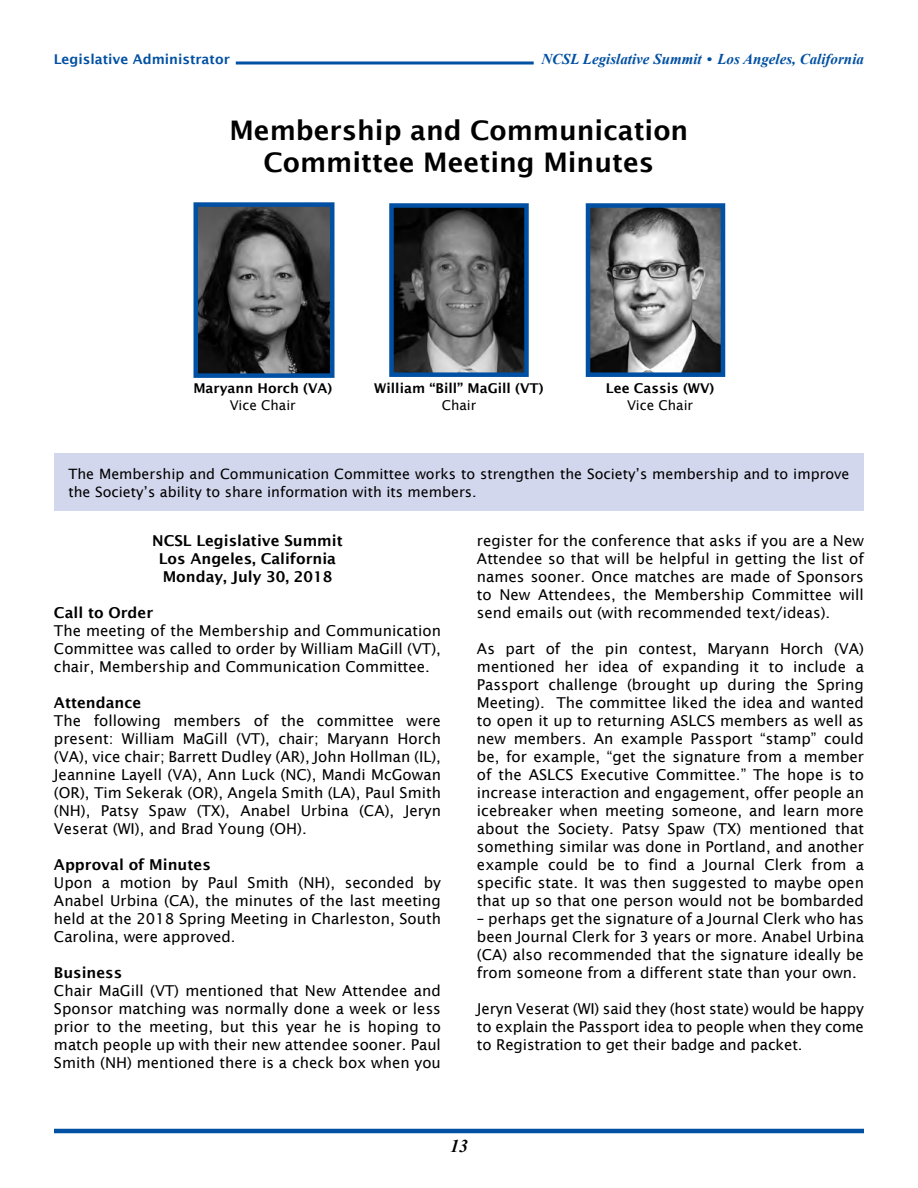
<style>
.page{position:relative;width:918px;height:1188px;background:#fff}
.page>*{position:absolute;margin:0;border:0;box-sizing:border-box;transform-origin:0 0}
.t1{font:600 27px/32.4px "Lucida Sans";color:#000;text-align:center}
.t2{font:italic 700 18px "Times New Roman";color:#000}
.t3{font:15px/18px "Lucida Sans";color:#000;text-align:justify}
.t4{font:600 15px/18px "Lucida Sans";color:#000;text-align:center}
.t5{font:italic 700 15px "Times New Roman";color:#0050a3}
.t6{font:14.25px/18px "Lucida Sans";color:#000}
.t7{font:600 13.5px "Lucida Sans";color:#000}
.t8{font:600 13.5px "Lucida Sans";color:#0050a3}
.t9{font:13.5px "Lucida Sans";color:#000}
</style>
<div class="page">
<hr style="left:236px;top:62px;width:298px;height:2px;background:#0050a3">
<hr style="left:54px;top:1129px;width:810px;height:4px;background:#0050a3">
<img style="left:199px;top:207px;width:130px;height:166px">
<div style="left:194px;top:202px;width:140px;height:176px;border:4px solid #0050a3"></div>
<img style="left:394px;top:208px;width:130px;height:164px">
<div style="left:389px;top:203px;width:140px;height:174px;border:4px solid #0050a3"></div>
<img style="left:591px;top:208px;width:129px;height:164px">
<div style="left:586px;top:203px;width:139px;height:174px;border:4px solid #0050a3"></div>
<div style="left:54px;top:453px;width:810px;height:58px;background:#d3d7ed"></div>
<p class="t8" style="left:54px;top:51px;width:178px">Legislative Administrator</p>
<p class="t5" style="left:541px;top:49px;width:324px">NCSL Legislative Summit • Los Angeles, California</p>
<h1 class="t1" style="left:229px;top:114px;width:460px">Membership and Communication<br>Committee Meeting Minutes</h1>
<p class="t7" style="left:193px;top:381px;width:140px">Maryann Horch (VA)</p>
<p class="t9" style="left:230px;top:397px;width:68px">Vice Chair</p>
<p class="t7" style="left:374px;top:381px;width:171px">William “Bill” MaGill (VT)</p>
<p class="t9" style="left:442px;top:397px;width:36px">Chair</p>
<p class="t7" style="left:606px;top:381px;width:110px">Lee Cassis (WV)</p>
<p class="t9" style="left:627px;top:397px;width:68px">Vice Chair</p>
<p class="t6" style="left:68px;top:465px;width:783px">The Membership and Communication Committee works to strengthen the Society’s membership and to improve the Society’s ability to share information with its members.</p>
<p class="t4" style="left:152px;top:532px;width:192px">NCSL Legislative Summit<br>Los Angeles, California<br>Monday, July 30, 2018</p>
<p class="t4" style="left:54px;top:604px;width:101px">Call to Order</p>
<p class="t3" style="left:54px;top:622px;width:389px">The meeting of the Membership and Communication Committee was called to order by William MaGill (VT), chair, Membership and Communication Committee.</p>
<p class="t4" style="left:54px;top:694px;width:89px">Attendance</p>
<p class="t3" style="left:54px;top:712px;width:389px">The following members of the committee were present: William MaGill (VT), chair; Maryann Horch (VA), vice chair; Barrett Dudley (AR), John Hollman (IL), Jeannine Layell (VA), Ann Luck (NC), Mandi McGowan (OR), Tim Sekerak (OR), Angela Smith (LA), Paul Smith (NH), Patsy Spaw (TX), Anabel Urbina (CA), Jeryn Veserat (WI), and Brad Young (OH).</p>
<p class="t4" style="left:54px;top:856px;width:158px">Approval of Minutes</p>
<p class="t3" style="left:54px;top:874px;width:388px">Upon a motion by Paul Smith (NH), seconded by Anabel Urbina (CA), the minutes of the last meeting held at the 2018 Spring Meeting in Charleston, South Carolina, were approved.</p>
<p class="t4" style="left:54px;top:964px;width:70px">Business</p>
<p class="t3" style="left:54px;top:982px;width:388px">Chair MaGill (VT) mentioned that New Attendee and Sponsor matching was normally done a week or less prior to the meeting, but this year he is hoping to match people up with their new attendee sooner. Paul Smith (NH) mentioned there is a check box when you</p>
<p class="t3" style="left:477px;top:532px;width:389px">register for the conference that asks if you are a New Attendee so that will be helpful in getting the list of names sooner. Once matches are made of Sponsors to New Attendees, the Membership Committee will send emails out (with recommended text/ideas).</p>
<p class="t3" style="left:477px;top:640px;width:388px">As part of the pin contest, Maryann Horch (VA) mentioned her idea of expanding it to include a Passport challenge (brought up during the Spring Meeting). The committee liked the idea and wanted to open it up to returning ASLCS members as well as new members. An example Passport “stamp” could be, for example, “get the signature from a member of the ASLCS Executive Committee.” The hope is to increase interaction and engagement, offer people an icebreaker when meeting someone, and learn more about the Society. Patsy Spaw (TX) mentioned that something similar was done in Portland, and another example could be to find a Journal Clerk from a specific state. It was then suggested to maybe open that up so that one person would not be bombarded</p>
<p class="t3" style="left:477px;top:910px;width:389px">– perhaps get the signature of a Journal Clerk who has been Journal Clerk for 3 years or more. Anabel Urbina (CA) also recommended that the signature ideally be from someone from a different state than your own.</p>
<p class="t3" style="left:477px;top:1000px;width:388px">Jeryn Veserat (WI) said they (host state) would be happy to explain the Passport idea to people when they come to Registration to get their badge and packet.</p>
<p class="t2" style="left:450px;top:1134px;width:19px">13</p>
</div>
